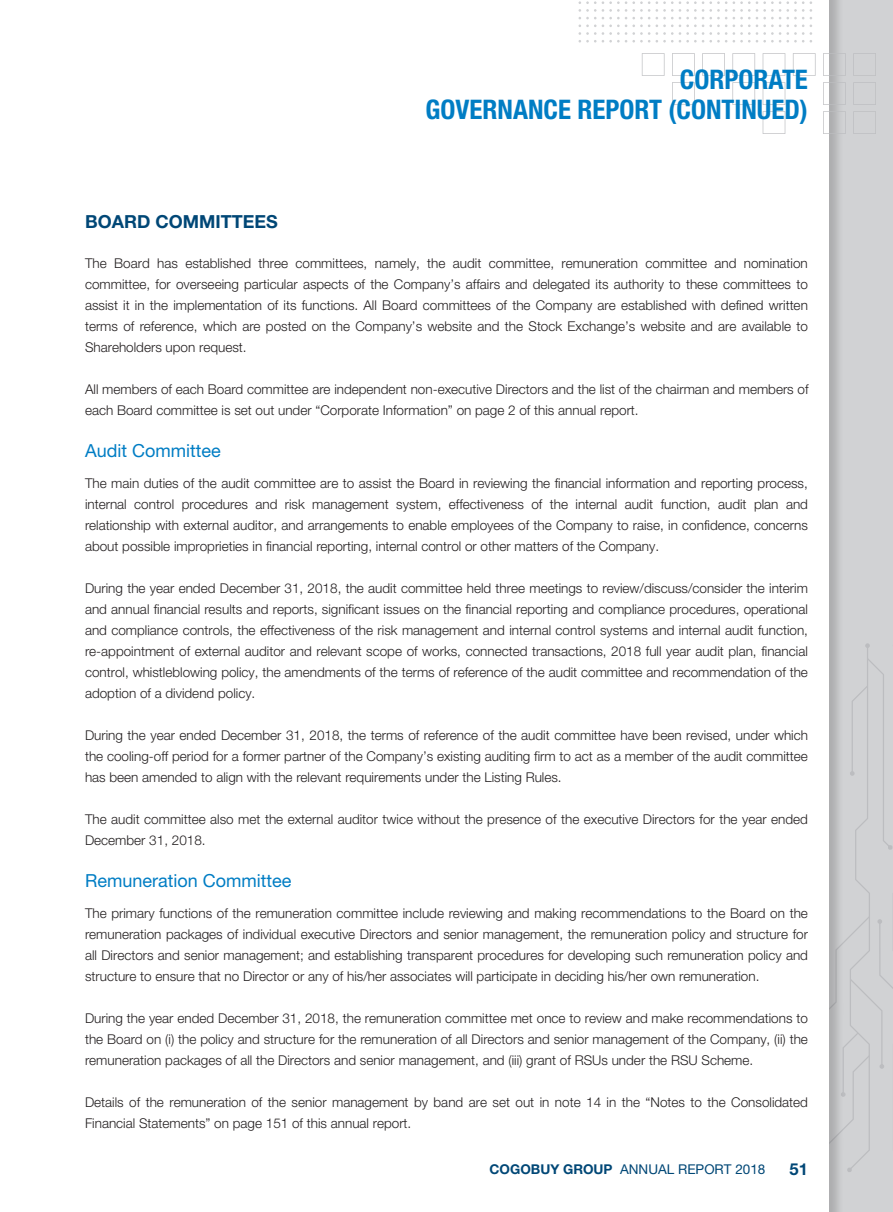
<style>
.page{position:relative;width:893px;height:1212px;background:#fff}
.page>*{position:absolute;margin:0;border:0;box-sizing:border-box;transform-origin:0 0}
.t1{font:700 condensed 27px/30px "Helvetica Neue LT Std";color:#007dc4;text-align:right}
.t2{font:18px "Helvetica Neue LT Std";color:#007dc4}
.t3{font:700 18px "Helvetica Neue LT Std";color:#004776}
.t4{font:700 16.5px "Helvetica Neue LT Std";color:#004776}
.t5{font:300 13.5px/21px "Helvetica Neue LT Std";color:#231f20;text-align:justify}
.t6{font:13.5px "Helvetica Neue LT Std";color:#004776}
.s1{font-weight:700}
</style>
<div class="page">
<div style="left:816px;top:0;width:77px;height:1212px;background:#231f20;opacity:.2"></div>
<svg style="left:763px;top:111px;width:22px;height:23px"></svg>
<svg style="left:823px;top:111px;width:23px;height:23px"></svg>
<svg style="left:853px;top:111px;width:23px;height:23px"></svg>
<svg style="left:672px;top:82px;width:23px;height:23px"></svg>
<svg style="left:732px;top:82px;width:23px;height:23px"></svg>
<svg style="left:763px;top:82px;width:22px;height:23px"></svg>
<svg style="left:823px;top:82px;width:23px;height:23px"></svg>
<svg style="left:853px;top:82px;width:23px;height:23px"></svg>
<svg style="left:642px;top:53px;width:22px;height:23px"></svg>
<svg style="left:672px;top:53px;width:23px;height:23px"></svg>
<svg style="left:702px;top:53px;width:23px;height:23px"></svg>
<svg style="left:732px;top:53px;width:23px;height:23px"></svg>
<svg style="left:763px;top:53px;width:22px;height:23px"></svg>
<svg style="left:793px;top:53px;width:22px;height:23px"></svg>
<svg style="left:823px;top:53px;width:23px;height:23px"></svg>
<svg style="left:853px;top:53px;width:23px;height:23px"></svg>
<svg style="left:578px;top:25px;width:18px;height:18px"></svg>
<svg style="left:602px;top:25px;width:125px;height:18px"></svg>
<svg style="left:733px;top:25px;width:71px;height:18px"></svg>
<svg style="left:810px;top:25px;width:2px;height:18px"></svg>
<svg style="left:578px;top:1px;width:18px;height:18px"></svg>
<svg style="left:602px;top:1px;width:125px;height:18px"></svg>
<svg style="left:733px;top:1px;width:71px;height:18px"></svg>
<svg style="left:810px;top:1px;width:2px;height:18px"></svg>
<h1 class="t1" style="left:425px;top:64px;width:384px">CORPORATE<br>GOVERNANCE REPORT (CONTINUED)</h1>
<h2 class="t3" style="left:85px;top:210px;width:194px">BOARD COMMITTEES</h2>
<p class="t5" style="left:85px;top:252px;width:724px">The Board has established three committees, namely, the audit committee, remuneration committee and nomination committee, for overseeing particular aspects of the Company’s affairs and delegated its authority to these committees to assist it in the implementation of its functions. All Board committees of the Company are established with defined written terms of reference, which are posted on the Company’s website and the Stock Exchange’s website and are available to Shareholders upon request.</p>
<p class="t5" style="left:85px;top:378px;width:725px">All members of each Board committee are independent non-executive Directors and the list of the chairman and members of each Board committee is set out under “Corporate Information” on page 2 of this annual report.</p>
<h2 class="t2" style="left:85px;top:440px;width:137px">Audit Committee</h2>
<p class="t5" style="left:85px;top:472px;width:724px">The main duties of the audit committee are to assist the Board in reviewing the financial information and reporting process, internal control procedures and risk management system, effectiveness of the internal audit function, audit plan and relationship with external auditor, and arrangements to enable employees of the Company to raise, in confidence, concerns about possible improprieties in financial reporting, internal control or other matters of the Company.</p>
<p class="t5" style="left:85px;top:577px;width:724px">During the year ended December 31, 2018, the audit committee held three meetings to review/discuss/consider the interim and annual financial results and reports, significant issues on the financial reporting and compliance procedures, operational and compliance controls, the effectiveness of the risk management and internal control systems and internal audit function, re-appointment of external auditor and relevant scope of works, connected transactions, 2018 full year audit plan, financial control, whistleblowing policy, the amendments of the terms of reference of the audit committee and recommendation of the adoption of a dividend policy.</p>
<p class="t5" style="left:85px;top:724px;width:724px">During the year ended December 31, 2018, the terms of reference of the audit committee have been revised, under which the cooling-off period for a former partner of the Company’s existing auditing firm to act as a member of the audit committee has been amended to align with the relevant requirements under the Listing Rules.</p>
<p class="t5" style="left:85px;top:808px;width:724px">The audit committee also met the external auditor twice without the presence of the executive Directors for the year ended<br>December 31, 2018.</p>
<h2 class="t2" style="left:85px;top:870px;width:208px">Remuneration Committee</h2>
<p class="t5" style="left:85px;top:902px;width:724px">The primary functions of the remuneration committee include reviewing and making recommendations to the Board on the remuneration packages of individual executive Directors and senior management, the remuneration policy and structure for all Directors and senior management; and establishing transparent procedures for developing such remuneration policy and structure to ensure that no Director or any of his/her associates will participate in deciding his/her own remuneration.</p>
<p class="t5" style="left:85px;top:1007px;width:724px">During the year ended December 31, 2018, the remuneration committee met once to review and make recommendations to the Board on (i) the policy and structure for the remuneration of all Directors and senior management of the Company, (ii) the remuneration packages of all the Directors and senior management, and (iii) grant of RSUs under the RSU Scheme.</p>
<p class="t5" style="left:85px;top:1091px;width:724px">Details of the remuneration of the senior management by band are set out in note 14 in the “Notes to the Consolidated<br>Financial Statements” on page 151 of this annual report.</p>
<p class="t6" style="left:490px;top:1161px;width:277px"><span class="s1">COGOBUY GROUP</span> ANNUAL REPORT 2018</p>
<p class="t4" style="left:790px;top:1159px;width:20px">51</p>
</div>
